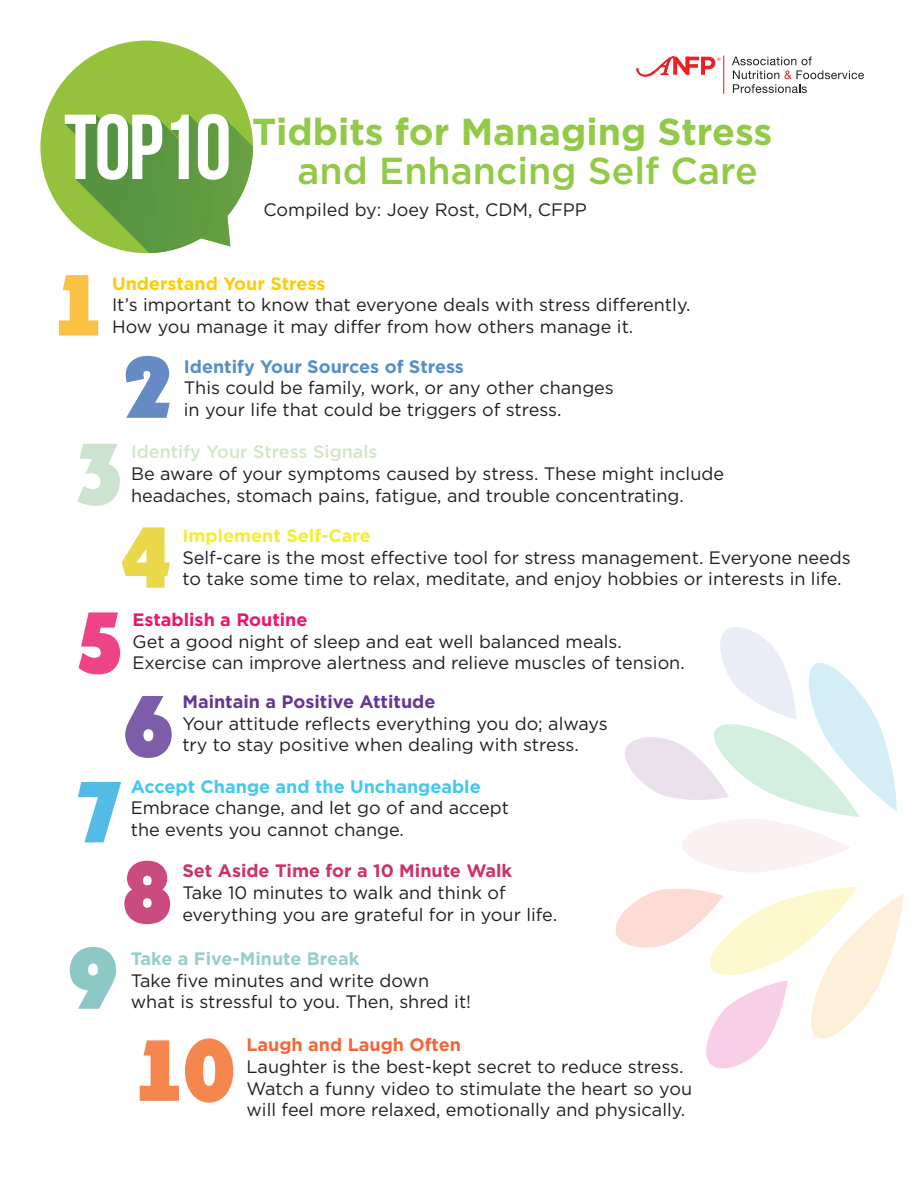
<style>
.page{position:relative;width:918px;height:1188px;background:#fff}
.page>*{position:absolute;margin:0;border:0;box-sizing:border-box;transform-origin:0 0}
.t1{font:700 37.5px "Gotham";color:#92c947}
.t2{font:500 37.5px "Gotham";color:#92c947}
.t3{font:18px/21.6px "Gotham";color:#231f20}
.t4{font:700 18px "Gotham";color:#42c8f4}
.t5{font:700 18px "Gotham";color:#cd3267}
.t6{font:700 18px "Gotham";color:#548fcb}
.t7{font:500 18px "Gotham";color:#d1e7c6}
.t8{font:700 18px "Gotham";color:#653695}
.t9{font:700 18px "Gotham";color:#97cdcd}
.t10{font:700 18px "Gotham";color:#fdcc09}
.t11{font:700 18px "Gotham";color:#f4ed35}
.t12{font:700 18px "Gotham";color:#f26638}
.t13{font:700 18px "Gotham";color:#ec1568}
.t14{font:500 5.1px "Gotham";color:#ec1f26}
</style>
<div class="page">
<hr style="left:723px;top:56px;width:1px;height:38px;background:#ec1f26">
<svg style="left:637px;top:56px;width:78px;height:20px"></svg>
<svg style="left:732px;top:57px;width:132px;height:36px"></svg>
<svg style="left:40px;top:41px;width:208px;height:174px;fill:#94c23d"></svg>
<svg style="left:65px;top:114px;width:188px;height:139px"></svg>
<svg style="left:59px;top:275px;width:39px;height:61px"></svg>
<svg style="left:126px;top:356px;width:44px;height:62px"></svg>
<svg style="left:77px;top:444px;width:43px;height:62px"></svg>
<svg style="left:122px;top:527px;width:48px;height:61px"></svg>
<svg style="left:79px;top:612px;width:41px;height:62px"></svg>
<svg style="left:125px;top:696px;width:47px;height:62px"></svg>
<svg style="left:78px;top:782px;width:43px;height:60px"></svg>
<svg style="left:124px;top:861px;width:46px;height:63px"></svg>
<svg style="left:70px;top:947px;width:46px;height:62px"></svg>
<svg style="left:185px;top:1038px;width:48px;height:65px"></svg>
<svg style="left:140px;top:1040px;width:39px;height:61px"></svg>
<svg style="left:615px;top:627px;width:289px;height:442px"></svg>
<p class="t14" style="left:717px;top:56px;width:6px">®</p>
<h1 class="t1" style="left:252px;top:106px;width:522px">Tidbits for Managing Stress</h1>
<h1 class="t2" style="left:298px;top:147px;width:462px">and Enhancing Self Care</h1>
<p class="t3" style="left:264px;top:199px;width:325px">Compiled by: Joey Rost, CDM, CFPP</p>
<p class="t10" style="left:112px;top:272px;width:215px">Understand Your Stress</p>
<p class="t3" style="left:112px;top:294px;width:580px">It’s important to know that everyone deals with stress differently.<br>How you manage it may differ from how others manage it.</p>
<p class="t6" style="left:184px;top:354px;width:282px">Identify Your Sources of Stress</p>
<p class="t3" style="left:184px;top:377px;width:432px">This could be family, work, or any other changes in your life that could be triggers of stress.</p>
<p class="t7" style="left:131px;top:440px;width:248px">Identify Your Stress Signals</p>
<p class="t3" style="left:131px;top:463px;width:594px">Be aware of your symptoms caused by stress. These might include headaches, stomach pains, fatigue, and trouble concentrating.</p>
<p class="t11" style="left:182px;top:524px;width:190px">Implement Self-Care</p>
<p class="t3" style="left:182px;top:546px;width:670px">Self-care is the most effective tool for stress management. Everyone needs to take some time to relax, meditate, and enjoy hobbies or interests in life.</p>
<p class="t13" style="left:133px;top:608px;width:176px">Establish a Routine</p>
<p class="t3" style="left:133px;top:630px;width:554px">Get a good night of sleep and eat well balanced meals.<br>Exercise can improve alertness and relieve muscles of tension.</p>
<p class="t8" style="left:182px;top:690px;width:255px">Maintain a Positive Attitude</p>
<p class="t3" style="left:182px;top:712px;width:427px">Your attitude reflects everything you do; always try to stay positive when dealing with stress.</p>
<p class="t4" style="left:131px;top:774px;width:351px">Accept Change and the Unchangeable</p>
<p class="t3" style="left:131px;top:797px;width:380px">Embrace change, and let go of and accept the events you cannot change.</p>
<p class="t5" style="left:182px;top:859px;width:331px">Set Aside Time for a 10 Minute Walk</p>
<p class="t3" style="left:182px;top:882px;width:376px">Take 10 minutes to walk and think of everything you are grateful for in your life.</p>
<p class="t9" style="left:131px;top:947px;width:230px">Take a Five-Minute Break</p>
<p class="t3" style="left:131px;top:969px;width:342px">Take five minutes and write down what is stressful to you. Then, shred it!</p>
<p class="t12" style="left:246px;top:1033px;width:216px">Laugh and Laugh Often</p>
<p class="t3" style="left:246px;top:1055px;width:447px">Laughter is the best-kept secret to reduce stress.<br>Watch a funny video to stimulate the heart so you will feel more relaxed, emotionally and physically.</p>
</div>
